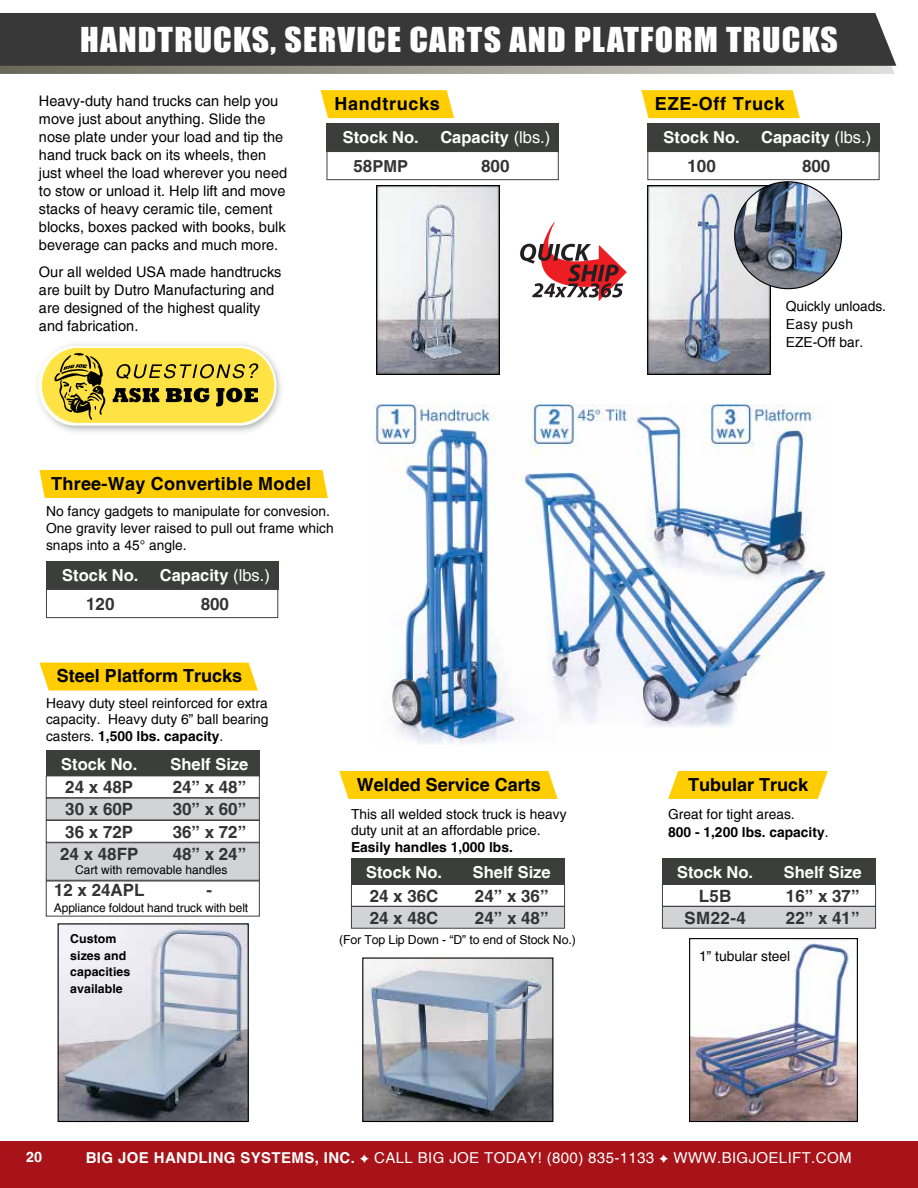
<style>
.page{position:relative;width:918px;height:1188px;background:#fff}
.page>*{position:absolute;margin:0;border:0;box-sizing:border-box;transform-origin:0 0}
.t1{font:31.5px "Impact";letter-spacing:.035em;color:#fff;scale:1.07 1}
.t2{font:700 18px "Helvetica";color:#000}
.t3{font:700 18px "Helvetica";letter-spacing:.04em;color:#000}
.t4{font:700 16.95px/22.5px "Helvetica";color:#333334}
.t5{font:700 16.5px/28.5px "Helvetica";color:#fff;text-align:center}
.t6{font:15px "Helvetica";letter-spacing:.025em;color:#fff}
.t7{font:700 15px "Helvetica";letter-spacing:.025em;color:#fff}
.t8{font:14.55px/18px "Helvetica";color:#000}
.t9{font:700 14.25px "Helvetica";color:#fff}
.t10{font:13.8px/16.5px "Helvetica";color:#000}
.t11{font:700 13.8px/18px "Helvetica";color:#000}
.t12{font:12.3px "Helvetica";letter-spacing:-.01em;color:#000}
.t13{font:700 12.3px/16.5px "Helvetica";letter-spacing:.005em;color:#000}
.t14{font:12px "Helvetica";letter-spacing:-.01em;color:#000}
.s1{font-size:16.95px;color:#333334}
.s2{color:#333334}
.s3{font-weight:400}
.s4{font-weight:700}
</style>
<div class="page">
<div style="left:0;top:1142px;width:918px;height:46px;background:#a71318"></div>
<svg style="left:0;top:66px;width:895px;height:8px;background:#a1a197"></svg>
<div style="left:0;top:13px;width:897px;height:53px;background:#383839"></div>
<img style="left:374px;top:404px;width:456px;height:345px">
<svg style="left:320px;top:90px;width:134px;height:28px;background:#ffd010"></svg>
<div style="left:327px;top:123px;width:232px;height:28px;background:#3b3e3b"></div>
<div style="left:327px;top:151px;width:232px;height:29px;border:1px solid #414042"></div>
<svg style="left:39px;top:470px;width:289px;height:28px;background:#ffce05"></svg>
<svg style="left:641px;top:90px;width:159px;height:28px;background:#ffcf0e"></svg>
<div style="left:647px;top:123px;width:233px;height:28px;background:#3b3e3b"></div>
<div style="left:647px;top:151px;width:233px;height:29px;border:1px solid #414042"></div>
<div style="left:46px;top:561px;width:232px;height:28px;background:#3b3e3b"></div>
<div style="left:46px;top:589px;width:232px;height:29px;border:1px solid #414042"></div>
<svg style="left:520px;top:222px;width:107px;height:79px"></svg>
<img style="left:60px;top:925px;width:187px;height:195px">
<div style="left:58px;top:923px;width:191px;height:199px;border:1px solid #000"></div>
<div style="left:39px;top:663px;width:219px;height:27px;background:#ffcd00"></div>
<div style="left:46px;top:750px;width:214px;height:26px;background:#3b3e3b"></div>
<div style="left:46px;top:776px;width:214px;height:22px;border:1px solid #414042"></div>
<div style="left:46px;top:798px;width:214px;height:22px;background:#d1d3d4;border:1px solid #414042"></div>
<div style="left:46px;top:820px;width:214px;height:23px;border:1px solid #414042"></div>
<div style="left:46px;top:842px;width:214px;height:39px;background:#d1d3d4;border:1px solid #414042"></div>
<img style="left:364px;top:959px;width:187px;height:161px">
<div style="left:362px;top:957px;width:191px;height:165px;border:1px solid #000"></div>
<svg style="left:339px;top:771px;width:219px;height:28px;background:#ffcf0c"></svg>
<div style="left:351px;top:858px;width:214px;height:26px;background:#3b3e3b"></div>
<div style="left:351px;top:884px;width:214px;height:23px;border:1px solid #414042"></div>
<div style="left:351px;top:906px;width:214px;height:23px;background:#d1d3d4;border:1px solid #414042"></div>
<svg style="left:668px;top:771px;width:160px;height:28px;background:#ffd011"></svg>
<div style="left:662px;top:858px;width:214px;height:26px;background:#3b3e3b"></div>
<div style="left:662px;top:884px;width:214px;height:23px;border:1px solid #414042"></div>
<div style="left:662px;top:906px;width:214px;height:23px;background:#d1d3d4;border:1px solid #414042"></div>
<img style="left:691px;top:940px;width:165px;height:180px">
<div style="left:689px;top:938px;width:169px;height:184px;border:1px solid #000"></div>
<img style="left:38px;top:344px;width:243px;height:88px">
<div style="left:38px;top:346px;width:239px;height:80px;background:#fffef2;border-radius:38px"></div>
<div style="left:42px;top:348px;width:232px;height:75px;background:#ffe243;border-radius:37px"></div>
<svg style="left:113px;top:388px;width:46px;height:14px"></svg>
<svg style="left:166px;top:388px;width:43px;height:14px"></svg>
<svg style="left:216px;top:388px;width:42px;height:18px"></svg>
<svg style="left:54px;top:353px;width:51px;height:67px"></svg>
<svg style="left:117px;top:363px;width:141px;height:16px"></svg>
<img style="left:376px;top:185px;width:123px;height:189px">
<img style="left:647px;top:185px;width:124px;height:189px">
<img style="left:735px;top:182px;width:107px;height:107px;border-radius:53px">
<h1 class="t1" style="left:80px;top:15px;width:710px">HANDTRUCKS, SERVICE CARTS AND PLATFORM TRUCKS</h1>
<p class="t8" style="left:39px;top:92px;width:250px">Heavy-duty hand trucks can help you move just about anything. Slide the nose plate under your load and tip the hand truck back on its wheels, then just wheel the load wherever you need to stow or unload it. Help lift and move stacks of heavy ceramic tile, cement blocks, boxes packed with books, bulk beverage can packs and much more.</p>
<p class="t8" style="left:39px;top:263px;width:244px">Our all welded USA made handtrucks are built by Dutro Manufacturing and are designed of the highest quality and fabrication.</p>
<p class="t3" style="left:334px;top:93px;width:107px">Handtrucks</p>
<p class="t5" style="left:343px;top:123px;width:78px">Stock No.<br><span class="s1">58</span><span class="s2">PMP</span></p>
<p class="t5" style="left:440px;top:123px;width:112px">Capacity <span class="s3">(lbs.)</span></p>
<p class="t4" style="left:481px;top:154px;width:30px">800</p>
<p class="t2" style="left:51px;top:472px;width:262px">Three-Way Convertible Model</p>
<p class="t10" style="left:46px;top:503px;width:289px;line-height:17px">No fancy gadgets to manipulate for convesion.<br>One gravity lever raised to pull out frame which snaps into a 45° angle.</p>
<p class="t5" style="left:62px;top:561px;width:78px">Stock No.</p>
<p class="t4" style="left:86px;top:592px;width:30px">120</p>
<p class="t5" style="left:160px;top:561px;width:112px">Capacity <span class="s3">(lbs.)</span></p>
<p class="t4" style="left:201px;top:592px;width:30px">800</p>
<p class="t2" style="left:57px;top:665px;width:187px">Steel Platform Trucks</p>
<p class="t10" style="left:46px;top:695px;width:224px;text-align:justify">Heavy duty steel reinforced for extra capacity. Heavy duty 6” ball bearing casters. <span class="s4">1,500 lbs. capacity</span>.</p>
<p class="t5" style="left:61px;top:749px;width:78px">Stock No.</p>
<p class="t5" style="left:170px;top:749px;width:79px">Shelf Size</p>
<p class="t4" style="left:173px;top:776px;width:75px;text-align:justify">24” x 48” 30” x 60” 36” x 72” 48” x 24”</p>
<p class="t4" style="left:207px;top:879px;width:7px">-</p>
<p class="t4" style="left:60px;top:776px;width:80px;text-align:center">24 x 48P<br>30 x 60P<br>36 x 72P<br>24 x 48FP</p>
<p class="t2" style="left:357px;top:773px;width:186px">Welded Service Carts</p>
<p class="t10" style="left:351px;top:806px;width:217px">This all welded stock truck is heavy duty unit at an affordable price.</p>
<p class="t11" style="left:351px;top:838px;width:163px">Easily handles 1,000 lbs.</p>
<p class="t5" style="left:366px;top:858px;width:78px">Stock No.</p>
<p class="t4" style="left:370px;top:884px;width:70px">24 x 36C<br>24 x 48C</p>
<p class="t14" style="left:75px;top:863px;width:154px">Cart with removable handles</p>
<p class="t14" style="left:54px;top:901px;width:196px">Appliance foldout hand truck with belt</p>
<p class="t5" style="left:473px;top:858px;width:79px">Shelf Size</p>
<p class="t4" style="left:475px;top:884px;width:75px">24” x 36”<br>24” x 48”</p>
<p class="t4" style="left:54px;top:879px;width:92px">12 x 24APL</p>
<p class="t13" style="left:70px;top:930px;width:48px">Custom</p>
<p class="t12" style="left:339px;top:932px;width:238px">(For Top Lip Down - “D” to end of Stock No.)</p>
<p class="t13" style="left:70px;top:947px;width:62px">sizes and capacities available</p>
<p class="t3" style="left:655px;top:93px;width:131px">EZE-Off Truck</p>
<p class="t5" style="left:664px;top:123px;width:78px">Stock No.</p>
<p class="t4" style="left:688px;top:154px;width:30px">100</p>
<p class="t5" style="left:761px;top:123px;width:112px">Capacity <span class="s3">(lbs.)</span></p>
<p class="t4" style="left:802px;top:154px;width:30px">800</p>
<p class="t10" style="left:786px;top:298px;width:102px;line-height:18px">Quickly unloads.<br>Easy push<br>EZE-Off bar.</p>
<p class="t2" style="left:688px;top:773px;width:122px">Tubular Truck</p>
<p class="t11" style="left:668px;top:805px;width:162px"><span class="s3">Great for tight areas.<br></span>800 - 1,200 lbs. capacity<span class="s3">.</span></p>
<p class="t5" style="left:677px;top:858px;width:78px">Stock No.</p>
<p class="t4" style="left:684px;top:884px;width:63px;text-align:center">L5B<br>SM22-4</p>
<p class="t5" style="left:784px;top:858px;width:79px">Shelf Size</p>
<p class="t4" style="left:786px;top:884px;width:75px">16” x 37”<br>22” x 41”</p>
<p class="t10" style="left:699px;top:948px;width:93px">1” tubular steel</p>
<p class="t9" style="left:26px;top:1149px;width:17px">20</p>
<p class="t7" style="left:86px;top:1148px;width:271px">BIG JOE HANDLING SYSTEMS, INC.</p>
<p class="t6" style="left:374px;top:1149px;width:281px">CALL BIG JOE TODAY! (800) 835-1133</p>
<p class="t6" style="left:674px;top:1149px;width:180px">WWW.BIGJOELIFT.COM</p>
</div>
